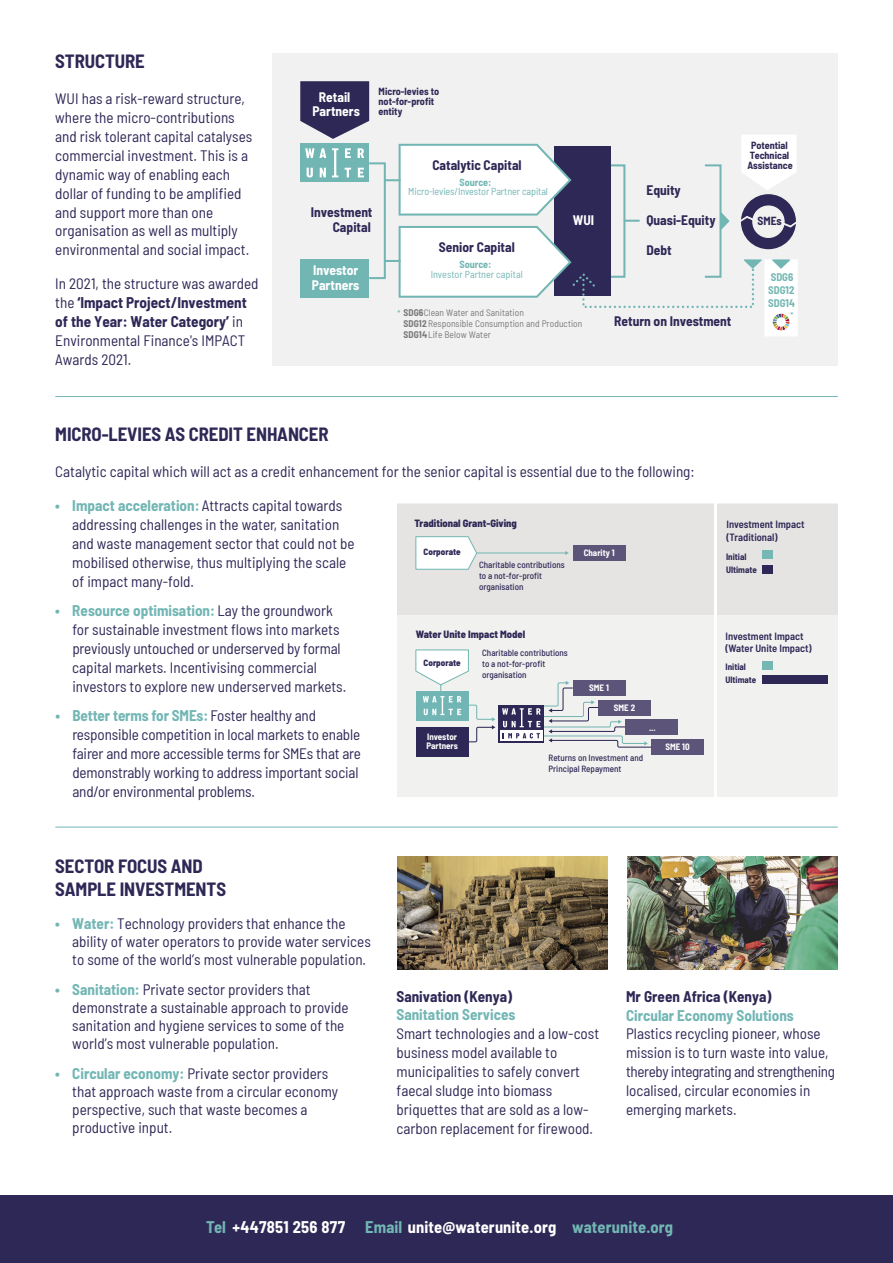
<style>
.page{position:relative;width:893px;height:1263px;background:#fff}
.page>*{position:absolute;margin:0;border:0;box-sizing:border-box;transform-origin:0 0}
.t1{font:700 semi-condensed 18.75px/22.5px "Barlow";letter-spacing:-.005em;color:#2e2856}
.t2{font:700 semi-condensed 16.5px "Barlow";letter-spacing:.01em;color:#fff}
.t3{font:semi-condensed 15.15px/18.9px "Barlow";color:#2e2856}
.t4{font:700 semi-condensed 15.15px "Barlow";color:#72b6b4}
.t5{font:700 semi-condensed 15.15px "Barlow";color:#2e2856}
.t6{font:700 semi-condensed 13.5px/14.2px "Barlow";color:#2e2856;text-align:right}
.t7{font:700 semi-condensed 13.5px/14.2px "Barlow";color:#fff}
.t8{font:700 semi-condensed 11.55px "Barlow";color:#2e2856}
.t9{font:700 semi-condensed 10.8px/13.2px "Barlow";color:#74b7b3}
.t10{font:600 semi-condensed 10.5px/12.6px "Barlow";color:#2e2856}
.t11{font:800 semi-condensed 10.5px "Barlow";color:#2e2856}
.t12{font:700 semi-condensed 10.2px/9.9px "Barlow";color:#2e2856;text-align:center}
.t13{font:semi-condensed 10.2px "Barlow";letter-spacing:-.01em;color:#72b6b4}
.t14{font:700 semi-condensed 10.2px "Barlow";color:#72b6b4}
.t15{font:semi-condensed 9.45px/11.2px "Barlow";letter-spacing:.005em;color:#7a7a79}
.t16{font:500 semi-condensed 9px/10.8px "Barlow";color:#2e2856}
.t17{font:700 semi-condensed 9px/9px "Barlow";color:#fff}
.t18{font:700 semi-condensed 9px/13.5px "Barlow";color:#2e2856}
.t19{font:800 semi-condensed 9px "Barlow";color:#2e2856}
.t20{font:500 semi-condensed 7.95px "Barlow";color:#71b6b4}
.s1{font-weight:700}
.s2{font-weight:500;font-size:7.95px;color:#71b6b4}
.s3{font-weight:700;color:#72b6b4}
.s4{color:#72b6b4}
</style>
<div class="page">
<div style="left:272px;top:54px;width:566px;height:312px;background:#f1f1f1"></div>
<svg style="left:300px;top:81px;width:69px;height:58px;background:#4d486f"></svg>
<div style="left:300px;top:144px;width:69px;height:38px;background:#72b6b4"></div>
<svg style="left:307px;top:168px;width:6px;height:9px"></svg>
<svg style="left:320px;top:168px;width:6px;height:9px"></svg>
<svg style="left:345px;top:148px;width:6px;height:10px"></svg>
<svg style="left:332px;top:148px;width:6px;height:29px"></svg>
<svg style="left:345px;top:168px;width:6px;height:9px"></svg>
<svg style="left:358px;top:168px;width:6px;height:9px"></svg>
<svg style="left:358px;top:148px;width:6px;height:10px"></svg>
<svg style="left:305px;top:148px;width:21px;height:10px"></svg>
<div style="left:300px;top:260px;width:69px;height:38px;background:#72b6b4"></div>
<div style="left:368px;top:162px;width:18px;height:117px;border:2px solid #72b6b4"></div>
<svg style="left:385px;top:135px;width:412px;height:201px"></svg>
<hr style="left:55px;top:396px;width:783px;height:1px;background:#72b6b4">
<hr style="left:55px;top:827px;width:783px;height:1px;background:#72b6b4">
<div style="left:0;top:1195px;width:893px;height:68px;background:#2e2856"></div>
<div style="left:397px;top:503px;width:440px;height:294px;background:#f1f1ef"></div>
<div style="left:397px;top:503px;width:440px;height:111px;background:#e6e4e2"></div>
<div style="left:416px;top:728px;width:52px;height:29px;background:#2e2856"></div>
<div style="left:573px;top:545px;width:52px;height:16px;background:#5c5579"></div>
<div style="left:573px;top:680px;width:52px;height:16px;background:#5c5579"></div>
<div style="left:625px;top:719px;width:53px;height:16px;background:#5c5579"></div>
<div style="left:651px;top:739px;width:53px;height:16px;background:#5c5579"></div>
<div style="left:499px;top:705px;width:45px;height:38px;background:#2e2856"></div>
<div style="left:500px;top:730px;width:42px;height:11px;background:#fff"></div>
<svg style="left:502px;top:681px;width:149px;height:67px"></svg>
<hr style="left:476px;top:552px;width:90px;height:1px;background:#74b7b3">
<svg style="left:565px;top:551px;width:4px;height:4px"></svg>
<svg style="left:415px;top:536px;width:63px;height:34px;background:#f0f6f5"></svg>
<hr style="left:714px;top:504px;width:3px;height:293px;background:#fff">
<svg style="left:415px;top:649px;width:80px;height:94px"></svg>
<div style="left:761px;top:551px;width:11px;height:8px;background:#74b7b3"></div>
<div style="left:761px;top:565px;width:11px;height:8px;background:#2e2856"></div>
<div style="left:761px;top:661px;width:11px;height:8px;background:#74b7b3"></div>
<div style="left:761px;top:675px;width:66px;height:9px;background:#2e2856"></div>
<img style="left:397px;top:857px;width:210px;height:112px">
<img style="left:628px;top:857px;width:210px;height:112px">
<p class="t1" style="left:55px;top:49px;width:91px">STRUCTURE</p>
<p class="t3" style="left:55px;top:88px;width:198px">WUI has a risk-reward structure, where the micro-contributions and risk tolerant capital catalyses commercial investment. This is a dynamic way of enabling each dollar of funding to be amplified and support more than one organisation as well as multiply environmental and social impact.</p>
<p class="t3" style="left:55px;top:273px;width:205px">In 2021, the structure was awarded the <span class="s1">‘Impact Project/Investment of the Year: Water Category’</span> in<br>Environmental Finance's IMPACT<br>Awards 2021.</p>
<p class="t7" style="left:312px;top:89px;width:49px;text-align:center">Retail<br>Partners</p>
<p class="t12" style="left:379px;top:86px;width:62px;text-align:left">Micro-levies to not-for-profit entity</p>
<p class="t6" style="left:311px;top:204px;width:63px">Investment<br>Capital</p>
<p class="t7" style="left:312px;top:262px;width:49px">Investor<br>Partners</p>
<p class="t12" style="left:747px;top:140px;width:47px">Potential<br>Technical<br>Assistance</p>
<p class="t6" style="left:432px;top:157px;width:91px">Catalytic Capital</p>
<p class="t14" style="left:460px;top:174px;width:33px">Source:</p>
<p class="t13" style="left:408px;top:184px;width:141px">Micro-levies/Investor Partner capital</p>
<p class="t6" style="left:646px;top:182px;width:36px">Equity</p>
<p class="t6" style="left:646px;top:212px;width:71px">Quasi-Equity</p>
<p class="t6" style="left:646px;top:243px;width:27px">Debt</p>
<p class="t7" style="left:573px;top:212px;width:23px">WUI</p>
<p class="t8" style="left:757px;top:213px;width:26px">SMEs</p>
<p class="t6" style="left:439px;top:239px;width:77px">Senior Capital</p>
<p class="t14" style="left:460px;top:257px;width:33px">Source:</p>
<p class="t13" style="left:431px;top:267px;width:94px">Investor Partner capital</p>
<p class="t9" style="left:768px;top:269px;width:28px">SDG6<br>SDG12<br>SDG14</p>
<p class="t15" style="left:404px;top:306px;width:180px;text-indent:-6px"><span class="s2">*</span> <span class="s1">SDG6</span>Clean Water and Sanitation<br><span class="s1">SDG12</span> Responsible Consumption and Production</p>
<p class="t20" style="left:790px;top:310px;width:5px">*</p>
<p class="t6" style="left:614px;top:313px;width:119px">Return on Investment</p>
<p class="t15" style="left:404px;top:329px;width:89px"><span class="s1">SDG14</span>Life Below Water</p>
<p class="t1" style="left:55px;top:421px;width:275px">MICRO-LEVIES AS CREDIT ENHANCER</p>
<p class="t3" style="left:55px;top:461px;width:641px">Catalytic capital which will act as a credit enhancement for the senior capital is essential due to the following:</p>
<p class="t3" style="left:72px;top:495px;width:284px;text-indent:-17px"><span class="s3">• Impact acceleration:</span> Attracts capital towards addressing challenges in the water, sanitation and waste management sector that could not be mobilised otherwise, thus multiplying the scale of impact many-fold.</p>
<p class="t3" style="left:72px;top:600px;width:270px;text-indent:-17px"><span class="s3">• Resource optimisation:</span> Lay the groundwork for sustainable investment flows into markets previously untouched or underserved by formal</p>
<p class="t3" style="left:72px;top:676px;width:275px">investors to explore new underserved markets.</p>
<p class="t3" style="left:72px;top:705px;width:290px;text-indent:-17px"><span class="s3">• Better terms for SMEs:</span> Foster healthy and responsible competition in local markets to enable fairer and more accessible terms for SMEs that are demonstrably working to address important social and/or environmental problems.</p>
<p class="t11" style="left:414px;top:515px;width:104px">Traditional Grant-Giving</p>
<p class="t19" style="left:424px;top:545px;width:39px">Corporate</p>
<p class="t17" style="left:584px;top:547px;width:32px">Charity 1</p>
<p class="t16" style="left:479px;top:559px;width:87px">Charitable contributions to a not-for-profit organisation</p>
<p class="t11" style="left:416px;top:627px;width:111px">Water Unite Impact Model</p>
<p class="t16" style="left:482px;top:647px;width:87px">Charitable contributions to a not-for-profit organisation</p>
<p class="t19" style="left:424px;top:656px;width:39px">Corporate</p>
<p class="t3" style="left:72px;top:657px;width:246px">capital markets. Incentivising commercial</p>
<p class="t17" style="left:589px;top:683px;width:21px">SME 1</p>
<p class="t17" style="left:614px;top:702px;width:23px">SME 2</p>
<p class="t17" style="left:649px;top:723px;width:8px">...</p>
<p class="t17" style="left:426px;top:732px;width:33px">Investor<br>Partners</p>
<p class="t17" style="left:665px;top:741px;width:26px">SME 10</p>
<p class="t16" style="left:548px;top:752px;width:96px">Returns on Investment and<br>Principal Repayment</p>
<p class="t10" style="left:726px;top:518px;width:80px">Investment Impact (Traditional)</p>
<p class="t18" style="left:726px;top:549px;width:32px">Initial<br>Ultimate</p>
<p class="t10" style="left:725px;top:629px;width:88px">Investment Impact (Water Unite Impact)</p>
<p class="t18" style="left:726px;top:659px;width:32px">Initial<br>Ultimate</p>
<p class="t1" style="left:55px;top:854px;width:172px">SECTOR FOCUS AND<br>SAMPLE INVESTMENTS</p>
<p class="t3" style="left:72px;top:913px;width:300px;line-height:18.1px;text-indent:-17px"><span class="s3">• Water:</span> Technology providers that enhance the ability of water operators to provide water services to some of the world’s most vulnerable population.</p>
<p class="t3" style="left:72px;top:979px;width:278px;line-height:18.1px;text-indent:-17px"><span class="s3">• Sanitation:</span> Private sector providers that demonstrate a sustainable approach to provide sanitation and hygiene services to some of the world’s most vulnerable population.</p>
<p class="t3" style="left:72px;top:1063px;width:267px;line-height:18.1px;text-indent:-17px"><span class="s3">• Circular economy:</span> Private sector providers that approach waste from a circular economy perspective, such that waste becomes a productive input.</p>
<p class="t5" style="left:396px;top:986px;width:117px">Sanivation (Kenya)</p>
<p class="t4" style="left:396px;top:1004px;width:120px">Sanitation Services</p>
<p class="t3" style="left:396px;top:1023px;width:204px">Smart technologies and a low-cost business model available to municipalities to safely convert faecal sludge into biomass briquettes that are sold as a low&shy;carbon replacement for firewood.</p>
<p class="t5" style="left:626px;top:986px;width:147px">Mr Green Africa (Kenya)</p>
<p class="t4" style="left:626px;top:1004px;width:169px">Circular Economy Solutions</p>
<p class="t3" style="left:626px;top:1023px;width:210px">Plastics recycling pioneer, whose mission is to turn waste into value, thereby integrating and strengthening localised, circular economies in emerging markets.</p>
<p class="t2" style="left:206px;top:1214px;width:468px"><span class="s4">Tel</span> +447851 256 877 <span class="s4">Email</span> unite@waterunite.org <span class="s4">waterunite.org</span></p>
</div>
